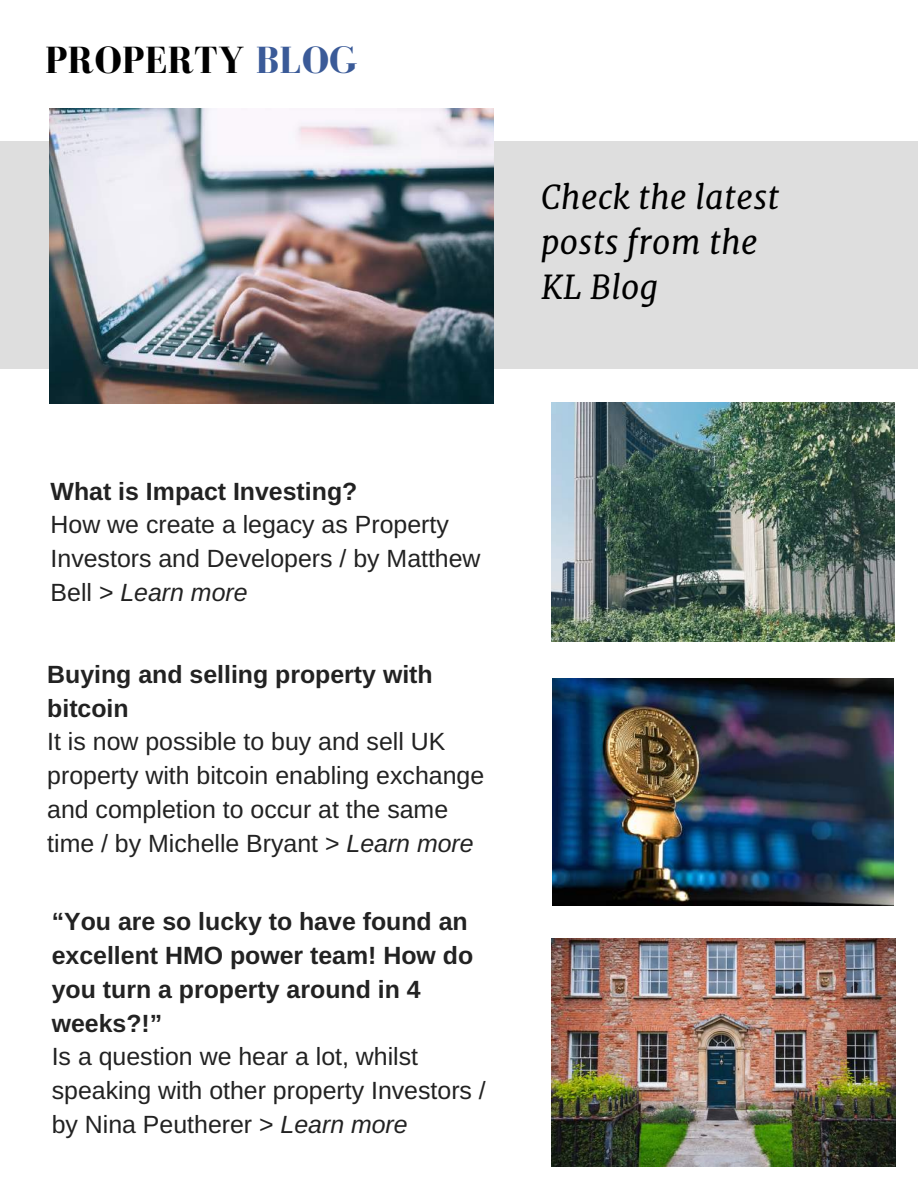
<style>
.page{position:relative;width:918px;height:1188px;background:#fff}
.page>*{position:absolute;margin:0;border:0;box-sizing:border-box;transform-origin:0 0}
.t1{font:700 38.85px "Bodoni FLF";letter-spacing:.01em;color:#000}
.t2{font:italic 32.7px/45px "Merriweather";letter-spacing:.01em;color:#000}
.t3{font:24.9px/33.8px "Arimo";color:#222}
.t4{font:700 24.9px/33.8px "Arimo";color:#222}
.s1{color:#3a5a98}
.s2{font-style:italic}
</style>
<div class="page">
<div style="left:0;top:142px;width:918px;height:227px;background:#dedede"></div>
<img style="left:50px;top:108px;width:444px;height:296px">
<img style="left:551px;top:938px;width:345px;height:229px">
<img style="left:552px;top:678px;width:341px;height:228px">
<img style="left:551px;top:403px;width:343px;height:238px">
<h1 class="t1" style="left:45px;top:39px;width:314px">PROPERTY <span class="s1">BLOG</span></h1>
<h2 class="t2" style="left:541px;top:175px;width:240px">Check the latest posts from the<br>KL Blog</h2>
<p class="t4" style="left:51px;top:474px;width:308px">What is Impact Investing?</p>
<p class="t3" style="left:51px;top:508px;width:432px">How we create a legacy as Property<br>Investors and Developers / by Matthew<br>Bell &gt; <span class="s2">Learn more</span></p>
<p class="t4" style="left:47px;top:657px;width:387px">Buying and selling property with bitcoin</p>
<p class="t3" style="left:47px;top:725px;width:438px">It is now possible to buy and sell UK property with bitcoin enabling exchange and completion to occur at the same time / by Michelle Bryant &gt; <span class="s2">Learn more</span></p>
<p class="t4" style="left:52px;top:905px;width:423px">“You are so lucky to have found an excellent HMO power team! How do you turn a property around in 4 weeks?!”</p>
<p class="t3" style="left:52px;top:1040px;width:436px">Is a question we hear a lot, whilst speaking with other property Investors / by Nina Peutherer &gt; <span class="s2">Learn more</span></p>
</div>
